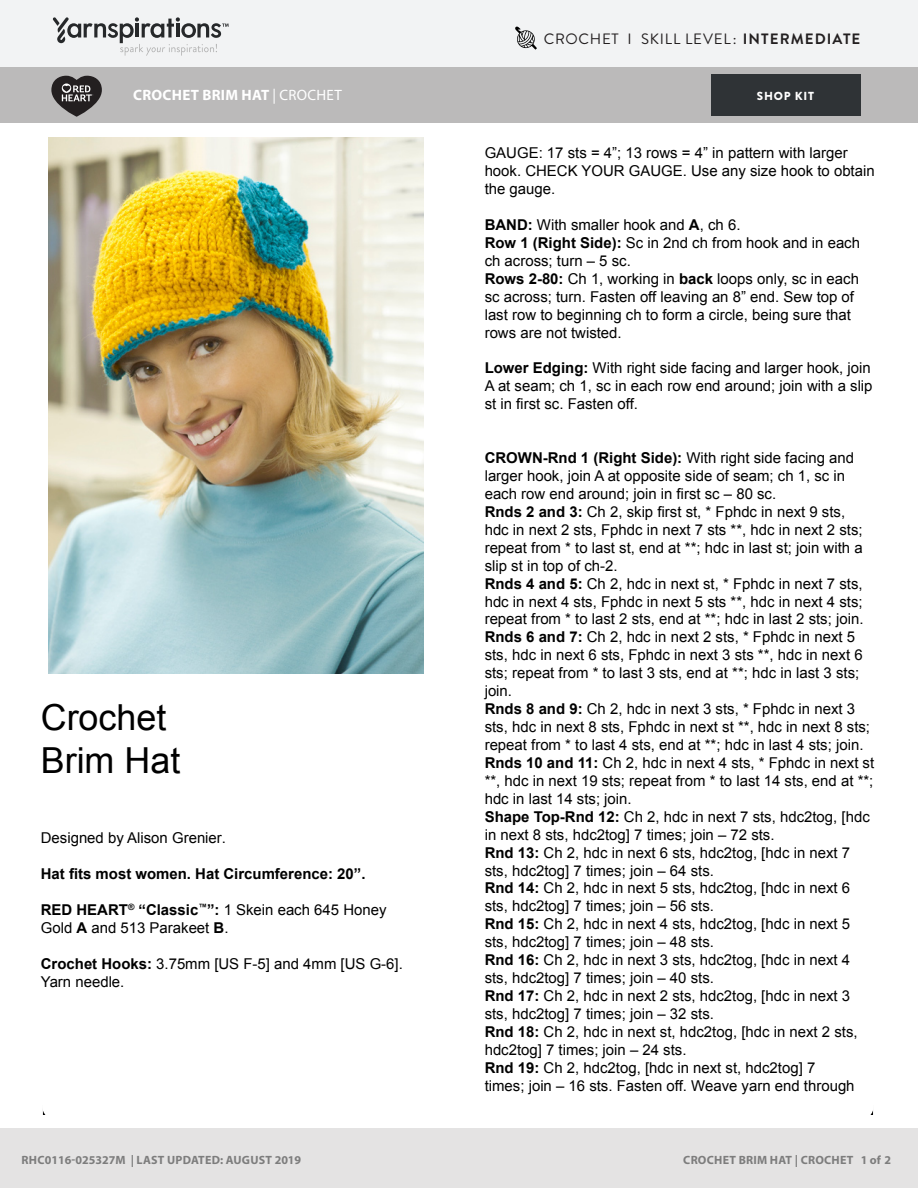
<style>
.page{position:relative;width:918px;height:1188px;background:#fff}
.page>*{position:absolute;margin:0;border:0;box-sizing:border-box;transform-origin:0 0}
.t1{font:35.85px/43px "Arial";color:#000}
.t2{font:15px/18px "Arial";color:#000}
.t3{font:700 15px "Arial";color:#000}
.Skill_Level{font:15px "Brandon Grotesque";letter-spacing:.05em;color:#231f20}
.Pattern_Title{font:700 15px "Myriad Pro";letter-spacing:.02em;color:#fff}
.t4{font:12.3px/14.9px "Helvetica";color:#000}
.t5{font:700 12px "Myriad Pro";letter-spacing:.02em;color:#7d7d7d}
.t6{font:900 11.7px "Brandon Grotesque";letter-spacing:.065em;color:#fff}
.s1{font-weight:700}
.s2{font-weight:400}
</style>
<div class="page">
<div style="left:0;top:0;width:918px;height:68px;background:#f2f3f4"></div>
<div style="left:0;top:68px;width:918px;height:55px;background:#bbbaba"></div>
<svg style="left:53px;top:17px;width:176px;height:39px"></svg>
<div style="left:711px;top:74px;width:150px;height:42px;background:#2f3336"></div>
<svg style="left:51px;top:76px;width:51px;height:41px"></svg>
<div style="left:0;top:1128px;width:918px;height:60px;background:#e4e3e3"></div>
<img style="left:48px;top:137px;width:375px;height:537px">
<svg style="left:515px;top:26px;width:22px;height:24px"></svg>
<p class="Skill_Level" style="left:544px;top:29px;width:318px">CROCHET I SKILL LEVEL: <span class="s1">INTERMEDIATE</span></p>
<p class="Pattern_Title" style="left:133px;top:85px;width:210px">CROCHET BRIM HAT <span class="s2">| CROCHET</span></p>
<p class="t6" style="left:757px;top:88px;width:59px">SHOP KIT</p>
<p class="t1" style="left:41px;top:696px;width:141px">Crochet<br>Brim Hat</p>
<p class="t2" style="left:41px;top:829px;width:187px">Designed by Alison Grenier.</p>
<p class="t3" style="left:41px;top:865px;width:326px">Hat fits most women. Hat Circumference: 20”.</p>
<p class="t2" style="left:41px;top:901px;width:347px"><span class="s1">RED HEART</span><sup>®</sup> <span class="s1">“Classic</span><sup>™</sup><span class="s1">”:</span> 1 Skein each 645 Honey<br>Gold <span class="s1">A</span> and 513 Parakeet <span class="s1">B</span>.</p>
<p class="t2" style="left:41px;top:954px;width:364px"><span class="s1">Crochet Hooks:</span> 3.75mm [US F-5] and 4mm [US G-6].<br>Yarn needle.</p>
<p class="t2" style="left:485px;top:144px;width:392px">GAUGE: 17 sts = 4”; 13 rows = 4” in pattern with larger hook. CHECK YOUR GAUGE. Use any size hook to obtain the gauge.</p>
<p class="t2" style="left:485px;top:216px;width:377px"><span class="s1">BAND:</span> With smaller hook and <span class="s1">A</span>, ch 6.<br><span class="s1">Row 1 (Right Side):</span> Sc in 2nd ch from hook and in each ch across; turn – 5 sc.<br><span class="s1">Rows 2-80:</span> Ch 1, working in <span class="s1">back</span> loops only, sc in each sc across; turn. Fasten off leaving an 8” end. Sew top of last row to beginning ch to form a circle, being sure that rows are not twisted.</p>
<p class="t2" style="left:485px;top:359px;width:389px;text-align:justify"><span class="s1">Lower Edging:</span> With right side facing and larger hook, join A at seam; ch 1, sc in each row end around; join with a slip st in first sc. Fasten off.</p>
<p class="t2" style="left:485px;top:449px;width:391px"><span class="s1">CROWN-Rnd 1 (Right Side):</span> With right side facing and larger hook, join A at opposite side of seam; ch 1, sc in each row end around; join in first sc – 80 sc.<br><span class="s1">Rnds 2 and 3:</span> Ch 2, skip first st, * Fphdc in next 9 sts,<br>hdc in next 2 sts, Fphdc in next 7 sts **, hdc in next 2 sts; repeat from * to last st, end at **; hdc in last st; join with a slip st in top of ch-2.<br><span class="s1">Rnds 4 and 5:</span> Ch 2, hdc in next st, * Fphdc in next 7 sts, hdc in next 4 sts, Fphdc in next 5 sts **, hdc in next 4 sts; repeat from * to last 2 sts, end at **; hdc in last 2 sts; join.<br><span class="s1">Rnds 6 and 7:</span> Ch 2, hdc in next 2 sts, * Fphdc in next 5 sts, hdc in next 6 sts, Fphdc in next 3 sts **, hdc in next 6 sts; repeat from * to last 3 sts, end at **; hdc in last 3 sts; join.<br><span class="s1">Rnds 8 and 9:</span> Ch 2, hdc in next 3 sts, * Fphdc in next 3 sts, hdc in next 8 sts, Fphdc in next st **, hdc in next 8 sts; repeat from * to last 4 sts, end at **; hdc in last 4 sts; join.<br><span class="s1">Rnds 10 and 11:</span> Ch 2, hdc in next 4 sts, * Fphdc in next st **, hdc in next 19 sts; repeat from * to last 14 sts, end at **; hdc in last 14 sts; join.<br><span class="s1">Shape Top-Rnd 12:</span> Ch 2, hdc in next 7 sts, hdc2tog, [hdc in next 8 sts, hdc2tog] 7 times; join – 72 sts.<br><span class="s1">Rnd 13:</span> Ch 2, hdc in next 6 sts, hdc2tog, [hdc in next 7 sts, hdc2tog] 7 times; join – 64 sts.<br><span class="s1">Rnd 14:</span> Ch 2, hdc in next 5 sts, hdc2tog, [hdc in next 6 sts, hdc2tog] 7 times; join – 56 sts.<br><span class="s1">Rnd 15:</span> Ch 2, hdc in next 4 sts, hdc2tog, [hdc in next 5 sts, hdc2tog] 7 times; join – 48 sts.<br><span class="s1">Rnd 16:</span> Ch 2, hdc in next 3 sts, hdc2tog, [hdc in next 4 sts, hdc2tog] 7 times; join – 40 sts.<br><span class="s1">Rnd 17:</span> Ch 2, hdc in next 2 sts, hdc2tog, [hdc in next 3 sts, hdc2tog] 7 times; join – 32 sts.<br><span class="s1">Rnd 18:</span> Ch 2, hdc in next st, hdc2tog, [hdc in next 2 sts, hdc2tog] 7 times; join – 24 sts.<br><span class="s1">Rnd 19:</span> Ch 2, hdc2tog, [hdc in next st, hdc2tog] 7<br>times; join – 16 sts. Fasten off. Weave yarn end through</p>
<p class="t4" style="left:129px;top:1144px;width:117px">©2008 Coats &amp; Clark<br>P.O. Box 12229</p>
<p class="t5" style="left:22px;top:1152px;width:281px">RHC0116-025327M | LAST UPDATED: AUGUST 2019</p>
<p class="t5" style="left:683px;top:1152px;width:209px">CROCHET BRIM HAT | CROCHET 1 of 2</p>
</div>
